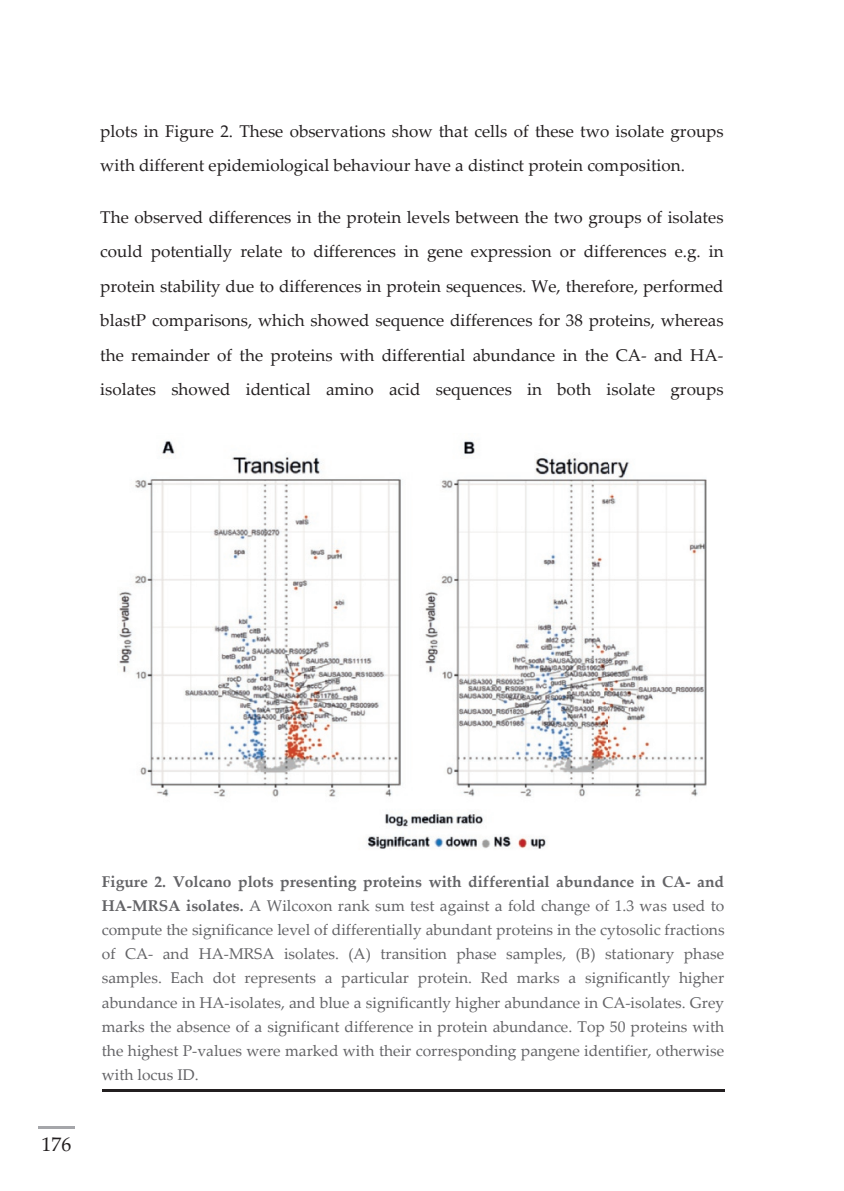
<style>
.page{position:relative;width:844px;height:1191px;background:#fff}
.page>*{position:absolute;margin:0;border:0;box-sizing:border-box;transform-origin:0 0}
.t1{font:19.78px "Palatino Linotype";color:#231f20}
.t2{font:16.97px/34.5px "Palatino Linotype";color:#231f20}
.t3{font:15.58px/24.2px "Palatino Linotype";color:#636366;text-align:justify}
.s1{font-weight:700}
</style>
<div class="page">
<hr style="left:38px;top:1126px;width:36px;height:2px;background:#a5a6aa">
<img style="left:119px;top:440px;width:587px;height:409px">
<hr style="left:102px;top:1089px;width:622px;height:2px;background:#231f20">
<p class="t2" style="left:100px;top:116px;width:624px">plots in Figure 2. These observations show that cells of these two isolate groups with different epidemiological behaviour have a distinct protein composition.</p>
<p class="t2" style="left:100px;top:202px;width:624px;text-align:justify">The observed differences in the protein levels between the two groups of isolates could potentially relate to differences in gene expression or differences e.g. in protein stability due to differences in protein sequences. We, therefore, performed blastP comparisons, which showed sequence differences for 38 proteins, whereas the remainder of the proteins with differential abundance in the CA- and HA&shy;isolates showed identical amino acid sequences in both isolate groups</p>
<p class="t1" style="left:41px;top:1136px;width:31px">176</p>
<p class="t3" style="left:102px;top:871px;width:624px"><span class="s1">Figure 2. Volcano plots presenting proteins with differential abundance in CA- and HA-MRSA isolates.</span> A Wilcoxon rank sum test against a fold change of 1.3 was used to compute the significance level of differentially abundant proteins in the cytosolic fractions of CA- and HA-MRSA isolates. (A) transition phase samples, (B) stationary phase samples. Each dot represents a particular protein. Red marks a significantly higher abundance in HA-isolates, and blue a significantly higher abundance in CA-isolates. Grey marks the absence of a significant difference in protein abundance. Top 50 proteins with the highest P-values were marked with their corresponding pangene identifier, otherwise with locus ID.</p>
</div>
